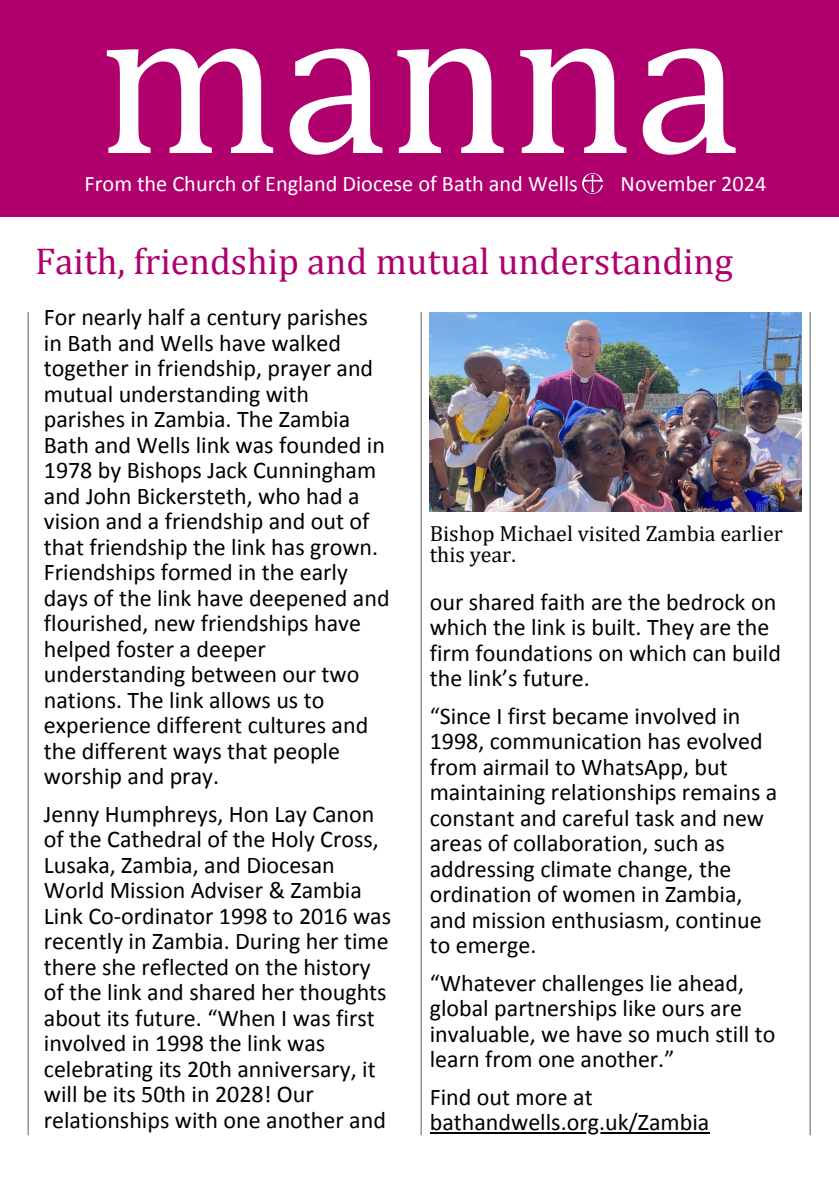
<style>
.page{position:relative;width:839px;height:1191px;background:#fff}
.page>*{position:absolute;margin:0;border:0;box-sizing:border-box;transform-origin:0 0}
.t1{font:220px "Cambria";color:#fff}
.t2{font:37.6px "Cambria";color:#af006e}
.t3{font:24px/25.6px "Calibri";color:#000}
.t4{font:22.2px "Calibri";color:#fff}
.t5{font:22px/21px "Cambria";color:#000}
</style>
<div class="page">
<div style="left:0;top:0;width:838px;height:217px;background:#af006e"></div>
<img style="left:582px;top:174px;width:20px;height:19px">
<hr style="left:27px;top:312px;width:2px;height:823px;background:#919293">
<hr style="left:420px;top:312px;width:2px;height:823px;background:#919293">
<hr style="left:809px;top:312px;width:1px;height:823px;background:#919293">
<img style="left:429px;top:312px;width:372px;height:199px">
<hr style="left:429px;top:1132px;width:280px;height:1px;background:#000">
<h1 class="t1" style="left:98px;top:-56px;width:645px">manna</h1>
<h2 class="t4" style="left:620px;top:174px;width:147px">November 2024</h2>
<p class="t4" style="left:85px;top:174px;width:494px">From the Church of England Diocese of Bath and Wells</p>
<p class="t2" style="left:35px;top:238px;width:699px">Faith, friendship and mutual understanding</p>
<p class="t3" style="left:44px;top:306px;width:347px">For nearly half a century parishes in Bath and Wells have walked together in friendship, prayer and mutual understanding with parishes in Zambia. The Zambia<br>Bath and Wells link was founded in<br>1978 by Bishops Jack Cunningham and John Bickersteth, who had a vision and a friendship and out of that friendship the link has grown.<br>Friendships formed in the early days of the link have deepened and flourished, new friendships have helped foster a deeper understanding between our two nations. The link allows us to experience different cultures and the different ways that people worship and pray.</p>
<p class="t3" style="left:44px;top:803px;width:349px">Jenny Humphreys, Hon Lay Canon of the Cathedral of the Holy Cross,<br>Lusaka, Zambia, and Diocesan<br>World Mission Adviser &amp; Zambia<br>Link Co-ordinator 1998 to 2016 was recently in Zambia. During her time there she reflected on the history of the link and shared her thoughts about its future. “When I was first involved in 1998 the link was celebrating its 20th anniversary, it will be its 50th in 2028! Our relationships with one another and</p>
<p class="t5" style="left:429px;top:522px;width:354px">Bishop Michael visited Zambia earlier this year.</p>
<p class="t3" style="left:429px;top:591px;width:353px">our shared faith are the bedrock on which the link is built. They are the firm foundations on which can build the link’s future.</p>
<p class="t3" style="left:429px;top:705px;width:349px">“Since I first became involved in<br>1998, communication has evolved from airmail to WhatsApp, but maintaining relationships remains a constant and careful task and new areas of collaboration, such as addressing climate change, the ordination of women in Zambia, and mission enthusiasm, continue to emerge.</p>
<p class="t3" style="left:429px;top:972px;width:347px">“Whatever challenges lie ahead, global partnerships like ours are invaluable, we have so much still to learn from one another.”</p>
<p class="t3" style="left:429px;top:1086px;width:164px">Find out more at</p>
<p class="t3" style="left:429px;top:1112px;width:281px">bathandwells.org.uk/Zambia</p>
</div>
